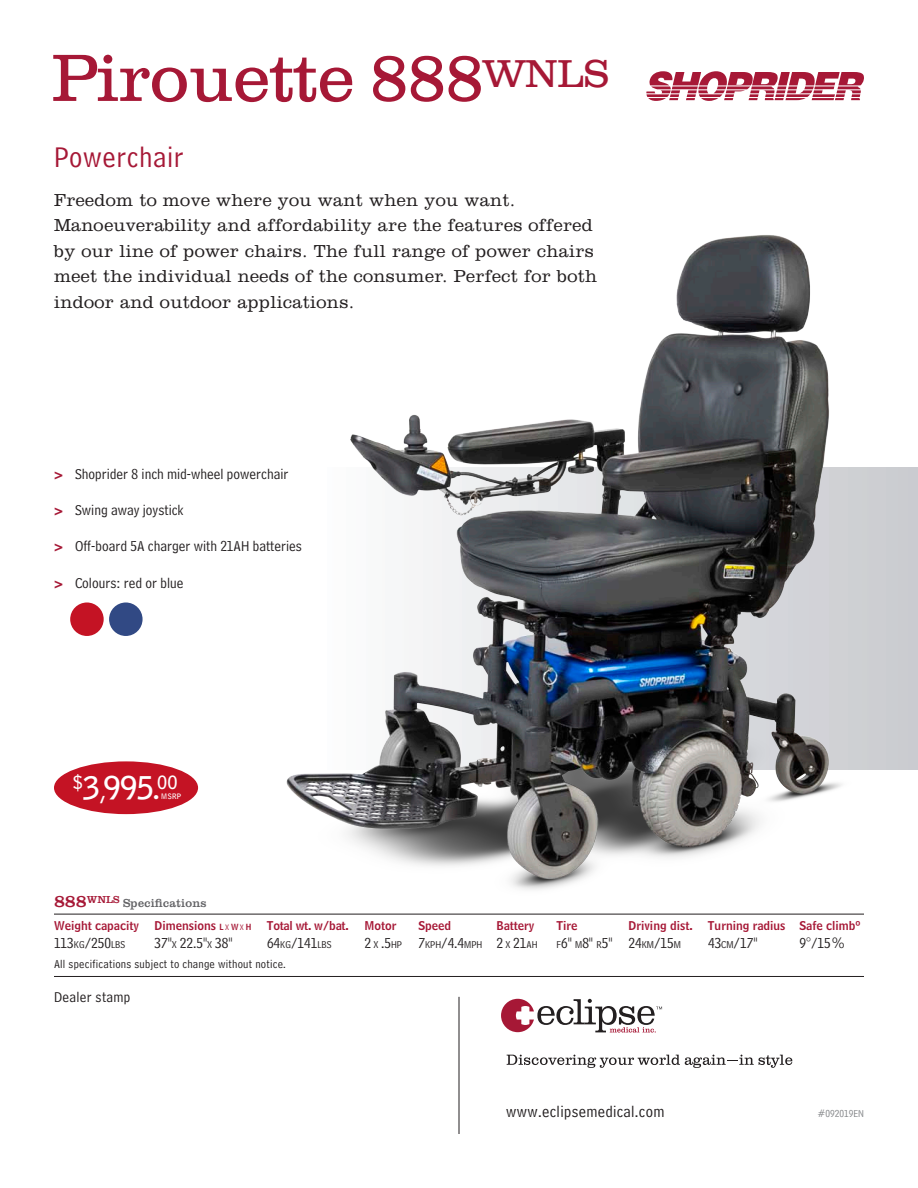
<style>
.page{position:relative;width:918px;height:1188px;background:#fff}
.page>*{position:absolute;margin:0;border:0;box-sizing:border-box;transform-origin:0 0}
.ProductHead{font:300 69px "Clarendon EF";letter-spacing:-.02em;color:#a61836}
.t1{font:700 31.2px "Bell Gothic Std";color:#fff}
.Subheads{font:30px "Bell Centennial BT Address";letter-spacing:.02em;color:#a61836}
.ProductPara{font:300 18px/25.5px "Clarendon LT Std";letter-spacing:.02em;color:#231f20}
.Subheads-2{font:16.5px "Bell Centennial BT Address";letter-spacing:.02em;color:#231f20}
.ProductBullets{font:15px "Bell Centennial BT Address";color:#231f20}
.Subheads-3{font:15px "Bell Centennial BT Address";letter-spacing:.02em;color:#231f20}
.t2{font:12px "Bell Centennial BT Name And Number";color:#a61836}
.t3{font:12px "Bell Centennial BT Address";letter-spacing:.02em;color:#231f20}
.Specs_Head{font:12px "Clarendon LT Std";letter-spacing:.02em;color:#636366}
.t4{font:12px "Bell Centennial BT Name And Number";letter-spacing:-.02em;color:#a61836}
.t5{font:10.5px "Bell Centennial BT Address";color:#231f20}
.t6{font:10.5px "Bell Centennial BT Address";color:#808285}
.t7{font:700 7.5px "Bell Gothic Std";color:#fff}
.s1{font-family:"Clarendon LT Std";font-weight:700;color:#a61836}
.s2{font-size:23.4px}
.s3{font-size:18px;color:#a61836}
.s4{font-size:8.4px}
.s5{font-family:"Bell Centennial BT Address";font-size:8.4px}
.s6{font-size:10.5px}
.s7{font-size:15px}
.s8{font-family:"Univers";font-weight:300}
</style>
<div class="page">
<div style="left:322px;top:468px;width:596px;height:302px;background:#cbcdd1"></div>
<svg style="left:501px;top:999px;width:161px;height:34px"></svg>
<svg style="left:507px;top:1055px;width:285px;height:13px"></svg>
<hr style="left:459px;top:997px;width:1px;height:137px;background:#231f20">
<svg style="left:646px;top:71px;width:218px;height:30px"></svg>
<div style="left:54px;top:761px;width:144px;height:53px;background:#c41324;border-radius:50%"></div>
<div style="left:70px;top:602px;width:34px;height:34px;background:#c41324;border-radius:50%"></div>
<div style="left:109px;top:602px;width:34px;height:34px;background:#314984;border-radius:50%"></div>
<img style="left:286px;top:235px;width:578px;height:655px">
<hr style="left:54px;top:914px;width:810px;height:1px;background:#231f20">
<hr style="left:54px;top:976px;width:810px;height:1px;background:#231f20">
<p class="ProductHead" style="left:51px;top:39px;width:560px">Pirouette 888<sup>WNLS</sup></p>
<p class="Subheads" style="left:54px;top:139px;width:131px">Powerchair</p>
<p class="ProductPara" style="left:54px;top:187px;width:545px">Freedom to move where you want when you want.<br>Manoeuverability and affordability are the features offered by our line of power chairs. The full range of power chairs meet the individual needs of the consumer. Perfect for both indoor and outdoor applications.</p>
<p class="ProductBullets" style="left:54px;top:465px;width:236px"><span class="s1">&gt;</span> Shoprider 8 inch mid-wheel powerchair</p>
<p class="ProductBullets" style="left:54px;top:502px;width:131px"><span class="s1">&gt;</span> Swing away joystick</p>
<p class="ProductBullets" style="left:54px;top:538px;width:249px"><span class="s1">&gt;</span> Off-board 5A charger with 21AH batteries</p>
<p class="ProductBullets" style="left:54px;top:574px;width:131px"><span class="s1">&gt;</span> Colours: red or blue</p>
<p class="t1" style="left:73px;top:769px;width:106px"><sup>$</sup>3<span class="s2">,</span>995.<sup>00</sup></p>
<p class="t7" style="left:161px;top:792px;width:22px">MSRP</p>
<p class="Specs_Head" style="left:54px;top:896px;width:154px"><span class="s3">888</span><sup>WNLS</sup> Specifications</p>
<p class="t2" style="left:54px;top:918px;width:86px">Weight capacity</p>
<p class="t2" style="left:154px;top:918px;width:98px">Dimensions <span class="s4">l</span> <span class="s5">X</span> <span class="s4">w</span><span class="s5">X</span> <span class="s4">h</span></p>
<p class="t4" style="left:267px;top:918px;width:83px">Total wt. w/bat.</p>
<p class="t2" style="left:364px;top:918px;width:34px">Motor</p>
<p class="t2" style="left:418px;top:918px;width:34px">Speed</p>
<p class="t2" style="left:496px;top:918px;width:39px">Battery</p>
<p class="t2" style="left:556px;top:918px;width:23px">Tire</p>
<p class="t2" style="left:628px;top:918px;width:66px">Driving dist.</p>
<p class="t2" style="left:708px;top:918px;width:154px">Turning radius Safe climbº</p>
<p class="ProductBullets" style="left:54px;top:934px;width:73px">113<span class="s6">KG</span>/250<span class="s6">LBS</span></p>
<p class="ProductBullets" style="left:155px;top:934px;width:80px">37"<span class="s6">X</span> 22.5"<span class="s6">X</span> 38"</p>
<p class="ProductBullets" style="left:267px;top:934px;width:66px">64<span class="s6">KG</span>/141<span class="s6">LBS</span></p>
<p class="t5" style="left:365px;top:938px;width:175px"><span class="s7">2</span> X <span class="s7">.5</span>HP <span class="s7">7</span>KPH<span class="s7">/4.4</span>MPH <span class="s7">2</span> X <span class="s7">21</span>AH</p>
<p class="ProductBullets" style="left:556px;top:934px;width:126px"><span class="s6">F</span>6" <span class="s6">M</span>8" <span class="s6">R</span>5" 24<span class="s6">KM</span>/15<span class="s6">M</span></p>
<p class="ProductBullets" style="left:708px;top:934px;width:51px">43<span class="s6">CM</span>/17"</p>
<p class="ProductBullets" style="left:799px;top:934px;width:48px">9°/15<span class="s8">%</span></p>
<p class="t3" style="left:54px;top:957px;width:233px">All specifications subject to change without notice.</p>
<p class="Subheads-3" style="left:54px;top:988px;width:78px">Dealer stamp</p>
<p class="Subheads-2" style="left:506px;top:1102px;width:160px">www.eclipsemedical.com</p>
<p class="t6" style="left:818px;top:1108px;width:48px">#092019EN</p>
</div>
